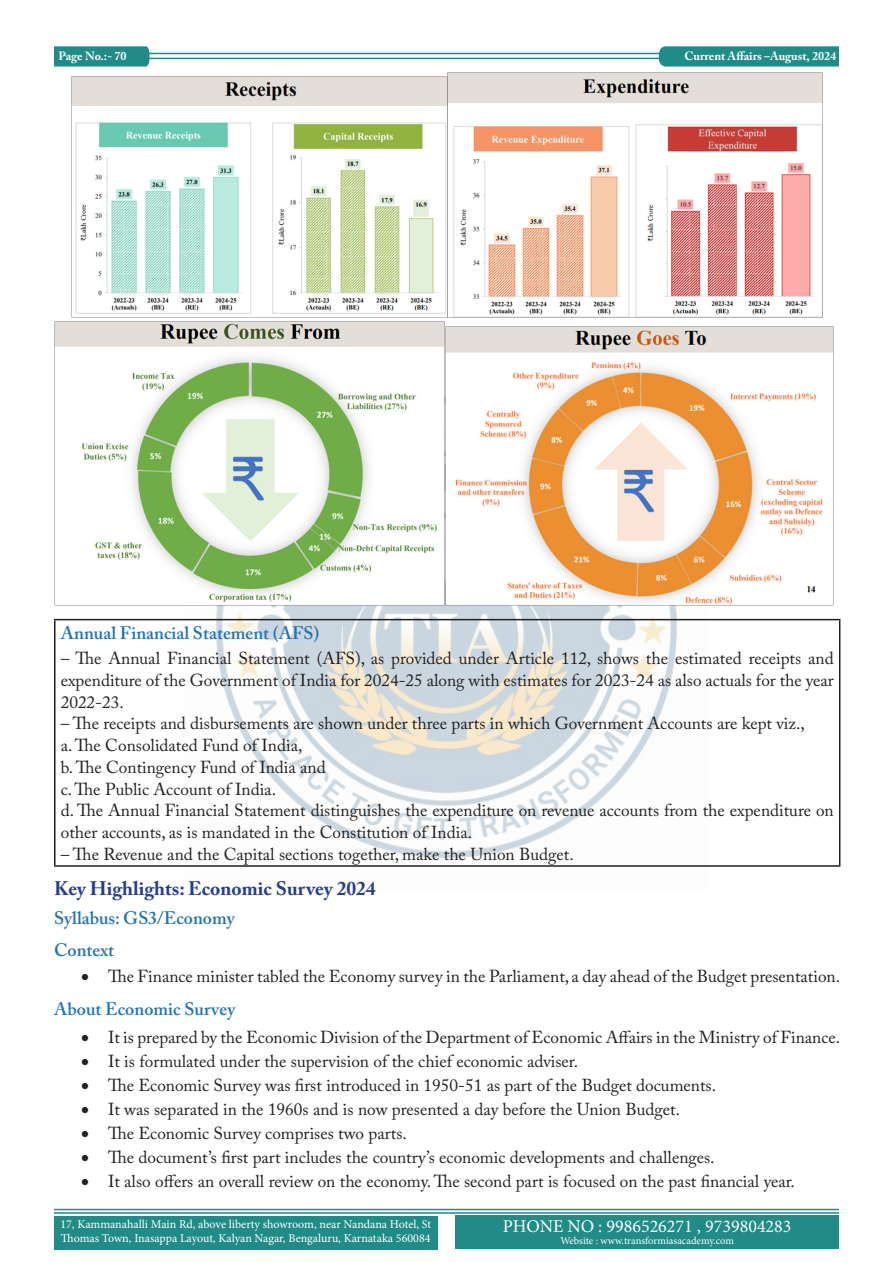
<style>
.page{position:relative;width:893px;height:1263px;background:#fff}
.page>*{position:absolute;margin:0;border:0;box-sizing:border-box;transform-origin:0 0}
.Main_Heading{font:700 19.5px "Adobe Caslon Pro";color:#253f8e}
.Sub_heading{font:600 18px "Adobe Caslon Pro";color:#2374b6}
.t1{font:18px "Minion Pro";color:#fff}
.Paragraph{font:17.25px/21.8px "Adobe Caslon Pro";color:#231f20;text-align:justify}
.t2{font:12px/14.4px "Minion Pro";letter-spacing:-.005em;color:#fff}
.t3{font:700 12px "Adobe Caslon Pro";color:#fff}
.t4{font:10.5px "Minion Pro";color:#fff}
</style>
<div class="page">
<hr style="left:148px;top:53px;width:691px;height:1px;background:#208b87">
<hr style="left:148px;top:58px;width:690px;height:1px;background:#208b87">
<svg style="left:54px;top:46px;width:96px;height:21px;background:#2a908c"></svg>
<svg style="left:659px;top:46px;width:180px;height:21px;background:#29908c"></svg>
<hr style="left:54px;top:1209px;width:785px;height:1px;background:#208b87">
<hr style="left:54px;top:1212px;width:785px;height:2px;background:#208b87">
<div style="left:54px;top:1216px;width:383px;height:33px;background:#208b87"></div>
<div style="left:455px;top:1216px;width:384px;height:33px;background:#208b87"></div>
<img style="left:184px;top:606px;width:524px;height:252px">
<img style="left:71px;top:76px;width:376px;height:241px">
<img style="left:448px;top:72px;width:374px;height:245px">
<img style="left:54px;top:321px;width:391px;height:285px">
<img style="left:445px;top:326px;width:389px;height:280px">
<hr style="left:54px;top:619px;width:786px;height:1px;background:#231f20">
<hr style="left:54px;top:620px;width:2px;height:245px;background:#231f20">
<hr style="left:839px;top:620px;width:1px;height:245px;background:#231f20">
<hr style="left:54px;top:865px;width:786px;height:2px;background:#231f20">
<p class="t3" style="left:59px;top:49px;width:70px">Page No.:- 70</p>
<p class="t3" style="left:684px;top:49px;width:153px">Current Affairs –August, 2024</p>
<p class="Sub_heading" style="left:61px;top:622px;width:260px">Annual Financial Statement (AFS)</p>
<p class="Paragraph" style="left:61px;top:647px;width:774px">– The Annual Financial Statement (AFS), as provided under Article 112, shows the estimated receipts and expenditure of the Government of India for 2024-25 along with estimates for 2023-24 as also actuals for the year 2022-23.</p>
<p class="Paragraph" style="left:61px;top:713px;width:745px">– The receipts and disbursements are shown under three parts in which Government Accounts are kept viz.,</p>
<p class="Paragraph" style="left:61px;top:734px;width:243px">a. The Consolidated Fund of India,</p>
<p class="Paragraph" style="left:61px;top:756px;width:267px">b. The Contingency Fund of India and</p>
<p class="Paragraph" style="left:61px;top:778px;width:217px">c. The Public Account of India.</p>
<p class="Paragraph" style="left:61px;top:800px;width:774px">d. The Annual Financial Statement distinguishes the expenditure on revenue accounts from the expenditure on other accounts, as is mandated in the Constitution of India.</p>
<p class="Paragraph" style="left:61px;top:843px;width:514px">– The Revenue and the Capital sections together, make the Union Budget.</p>
<p class="Main_Heading" style="left:54px;top:877px;width:323px">Key Highlights: Economic Survey 2024</p>
<p class="Sub_heading" style="left:54px;top:907px;width:182px">Syllabus: GS3/Economy</p>
<p class="Sub_heading" style="left:54px;top:940px;width:62px">Context</p>
<p class="Paragraph" style="left:81px;top:965px;width:761px">• The Finance minister tabled the Economy survey in the Parliament, a day ahead of the Budget presentation.</p>
<p class="Sub_heading" style="left:54px;top:998px;width:183px">About Economic Survey</p>
<p class="Paragraph" style="left:81px;top:1026px;width:761px">• It is prepared by the Economic Division of the Department of Economic Affairs in the Ministry of Finance.</p>
<p class="Paragraph" style="left:81px;top:1050px;width:499px">• It is formulated under the supervision of the chief economic adviser.</p>
<p class="Paragraph" style="left:81px;top:1074px;width:637px">• The Economic Survey was first introduced in 1950-51 as part of the Budget documents.</p>
<p class="Paragraph" style="left:81px;top:1098px;width:601px">• It was separated in the 1960s and is now presented a day before the Union Budget.</p>
<p class="Paragraph" style="left:81px;top:1122px;width:327px">• The Economic Survey comprises two parts.</p>
<p class="Paragraph" style="left:81px;top:1146px;width:635px">• The document’s first part includes the country’s economic developments and challenges.</p>
<p class="Paragraph" style="left:81px;top:1170px;width:715px">• It also offers an overall review on the economy. The second part is focused on the past financial year.</p>
<p class="t2" style="left:60px;top:1217px;width:372px">17, Kammanahalli Main Rd, above liberty showroom, near Nandana Hotel, St<br>Thomas Town, Inasappa Layout, Kalyan Nagar, Bengaluru, Karnataka 560084</p>
<p class="t1" style="left:503px;top:1214px;width:290px">PHONE NO : 9986526271 , 9739804283</p>
<p class="t4" style="left:560px;top:1234px;width:175px">Website : www.transformiasacademy.com</p>
</div>
